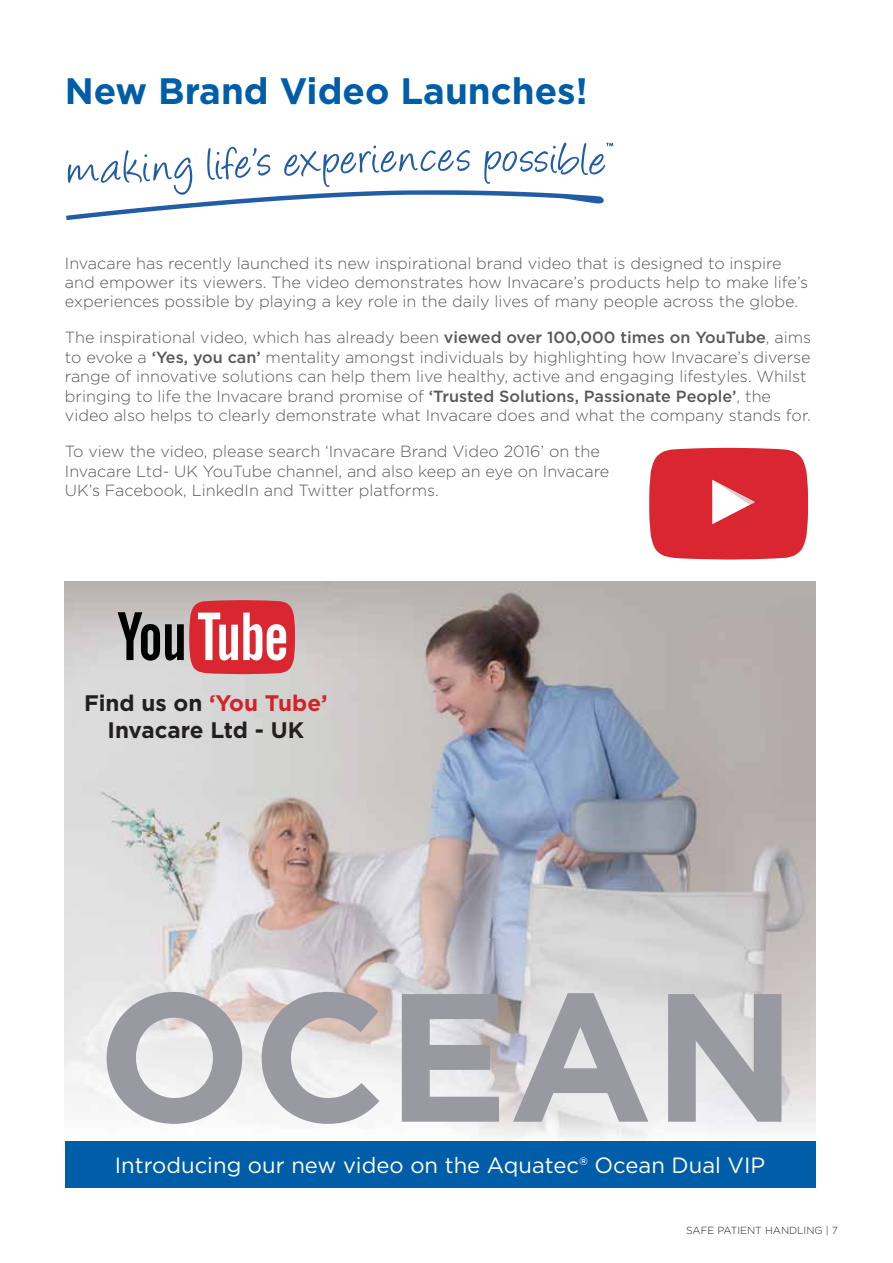
<style>
.page{position:relative;width:893px;height:1263px;background:#fff}
.page>*{position:absolute;margin:0;border:0;box-sizing:border-box;transform-origin:0 0}
.t1{font:700 36.75px "Gotham";color:#005da8}
.t2{font:700 22.5px/27px "Gotham";color:#231f20;text-align:center}
.t3{font:22.05px "Gotham";color:#fff}
.t4{font:300 16.2px/19.4px "Gotham";color:#58595b}
.t5{font:300 10.35px "Gotham";color:#231f20}
.s1{font-weight:500}
.s2{color:#d2232a}
</style>
<div class="page">
<svg style="left:66px;top:142px;width:547px;height:78px"></svg>
<img style="left:65px;top:582px;width:750px;height:560px">
<div style="left:65px;top:1142px;width:750px;height:46px;background:#005da8"></div>
<svg style="left:107px;top:992px;width:674px;height:132px"></svg>
<svg style="left:118px;top:600px;width:177px;height:74px"></svg>
<svg style="left:649px;top:448px;width:159px;height:112px"></svg>
<h1 class="t1" style="left:65px;top:78px;width:524px">New Brand Video Launches!</h1>
<p class="t4" style="left:65px;top:254px;width:745px">Invacare has recently launched its new inspirational brand video that is designed to inspire and empower its viewers. The video demonstrates how Invacare’s products help to make life’s experiences possible by playing a key role in the daily lives of many people across the globe.</p>
<p class="t4" style="left:65px;top:329px;width:748px">The inspirational video, which has already been <span class="s1">viewed over 100,000 times on YouTube</span>, aims to evoke a <span class="s1">‘Yes, you can’</span> mentality amongst individuals by highlighting how Invacare’s diverse range of innovative solutions can help them live healthy, active and engaging lifestyles. Whilst bringing to life the Invacare brand promise of <span class="s1">‘Trusted Solutions, Passionate People’</span>, the video also helps to clearly demonstrate what Invacare does and what the company stands for.</p>
<p class="t4" style="left:65px;top:443px;width:546px">To view the video, please search ‘Invacare Brand Video 2016’ on the<br>Invacare Ltd- UK YouTube channel, and also keep an eye on Invacare<br>UK’s Facebook, LinkedIn and Twitter platforms.</p>
<h2 class="t2" style="left:84px;top:691px;width:245px">Find us on <span class="s2">‘You Tube’<br></span>Invacare Ltd - UK</h2>
<h3 class="t3" style="left:115px;top:1157px;width:652px">Introducing our new video on the Aquatec® Ocean Dual VIP</h3>
<p class="t5" style="left:686px;top:1226px;width:153px">SAFE PATIENT HANDLING | 7</p>
</div>
